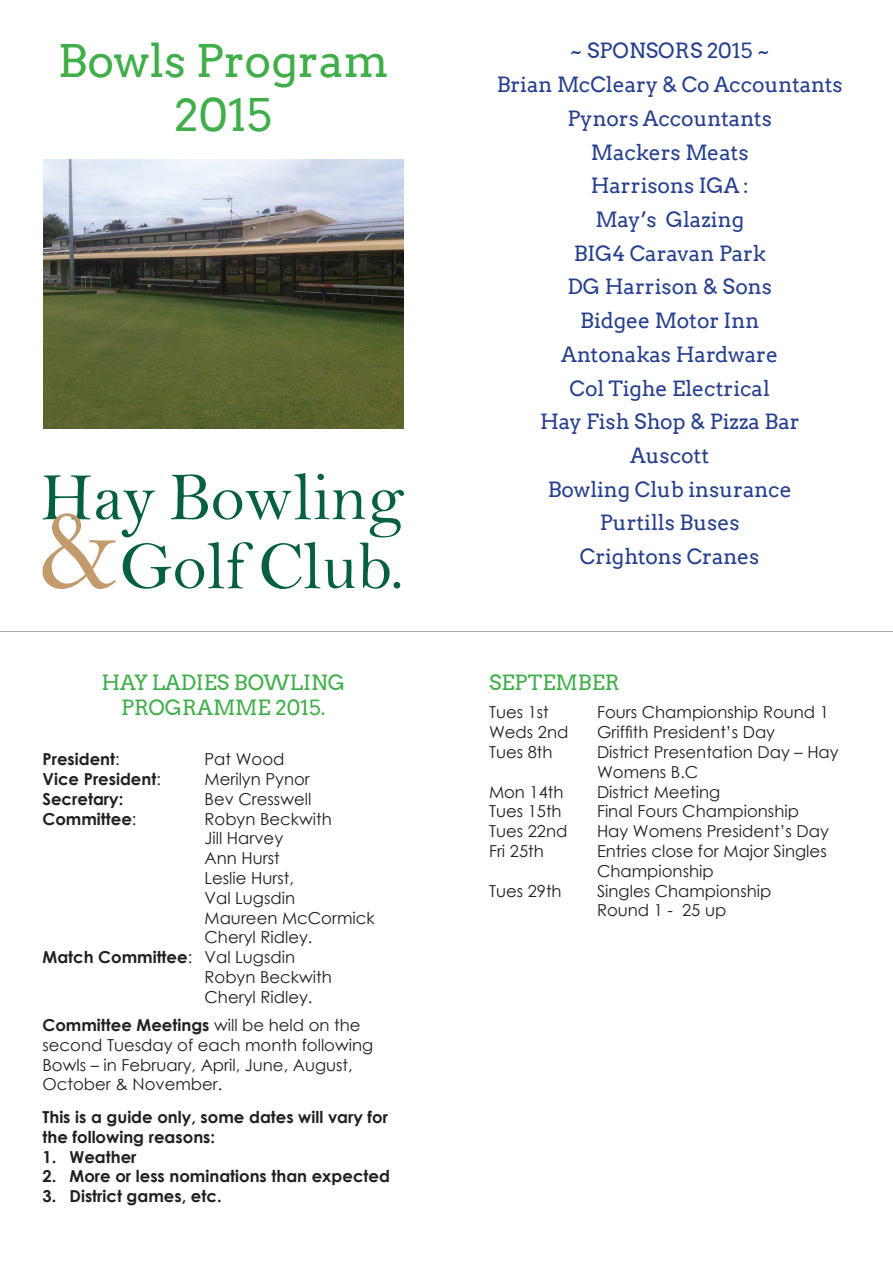
<style>
.page{position:relative;width:893px;height:1263px;background:#fff}
.page>*{position:absolute;margin:0;border:0;box-sizing:border-box;transform-origin:0 0}
.t1{font:45px/54px "Arvo";color:#40ae49;text-align:center}
.t2{font:21px/33.8px "Arvo";color:#253f8e;text-align:center}
.t3{font:21px/25.2px "Arvo";color:#40ae49;text-align:center}
.t4{font:16.5px/19.8px "Century Gothic";color:#231f20}
.t5{font:700 16.5px/19.8px "Century Gothic";color:#231f20}
.s1{font-weight:400}
.s2{font-weight:700}
</style>
<div class="page">
<hr style="left:0;top:631px;width:893px;height:1px;background:#a8a9ad">
<svg style="left:43px;top:473px;width:361px;height:116px"></svg>
<img style="left:43px;top:159px;width:360px;height:269px">
<h1 class="t1" style="left:58px;top:34px;width:332px">Bowls Program<br>2015</h1>
<p class="t2" style="left:497px;top:34px;width:348px">~ SPONSORS 2015 ~<br>Brian McCleary &amp; Co Accountants<br>Pynors Accountants<br>Mackers Meats<br>Harrisons IGA :<br>May’s Glazing<br>BIG4 Caravan Park<br>DG Harrison &amp; Sons<br>Bidgee Motor Inn<br>Antonakas Hardware<br>Col Tighe Electrical<br>Hay Fish Shop &amp; Pizza Bar<br>Auscott<br>Bowling Club insurance<br>Purtills Buses<br>Crightons Cranes</p>
<p class="t3" style="left:101px;top:670px;width:245px">HAY LADIES BOWLING<br>PROGRAMME 2015.</p>
<p class="t5" style="left:43px;top:748px;width:79px">President<span class="s1">:</span></p>
<p class="t4" style="left:205px;top:749px;width:81px">Pat Wood</p>
<p class="t5" style="left:43px;top:768px;width:120px">Vice President<span class="s1">:</span></p>
<p class="t4" style="left:205px;top:769px;width:107px">Merilyn Pynor</p>
<p class="t5" style="left:43px;top:788px;width:82px">Secretary:</p>
<p class="t4" style="left:205px;top:788px;width:108px">Bev Cresswell</p>
<p class="t5" style="left:43px;top:808px;width:95px">Committee<span class="s1">:</span></p>
<p class="t4" style="left:205px;top:808px;width:129px">Robyn Beckwith</p>
<p class="t4" style="left:205px;top:828px;width:80px">Jill Harvey</p>
<p class="t4" style="left:205px;top:848px;width:77px">Ann Hurst</p>
<p class="t4" style="left:205px;top:868px;width:91px">Leslie Hurst,</p>
<p class="t4" style="left:205px;top:887px;width:92px">Val Lugsdin</p>
<p class="t4" style="left:205px;top:907px;width:172px">Maureen McCormick</p>
<p class="t4" style="left:205px;top:927px;width:109px">Cheryl Ridley.</p>
<p class="t5" style="left:43px;top:946px;width:254px">Match Committee<span class="s1">: Val Lugsdin</span></p>
<p class="t4" style="left:205px;top:967px;width:129px">Robyn Beckwith</p>
<p class="t4" style="left:205px;top:986px;width:109px">Cheryl Ridley.</p>
<p class="t4" style="left:43px;top:1015px;width:332px"><span class="s2">Committee Meetings</span> will be held on the second Tuesday of each month following Bowls – in February, April, June, August, October &amp; November.</p>
<p class="t5" style="left:43px;top:1106px;width:347px">This is a guide only, some dates will vary for the following reasons:</p>
<p class="t5" style="left:43px;top:1146px;width:95px">1. Weather</p>
<p class="t5" style="left:43px;top:1166px;width:349px">2. More or less nominations than expected</p>
<p class="t5" style="left:43px;top:1185px;width:181px">3. District games, etc.</p>
<p class="t3" style="left:489px;top:670px;width:132px">SEPTEMBER</p>
<p class="t4" style="left:489px;top:702px;width:61px">Tues 1st</p>
<p class="t4" style="left:597px;top:702px;width:233px">Fours Championship Round 1</p>
<p class="t4" style="left:489px;top:722px;width:81px">Weds 2nd</p>
<p class="t4" style="left:597px;top:722px;width:180px">Griffith President’s Day</p>
<p class="t4" style="left:489px;top:742px;width:65px">Tues 8th</p>
<p class="t4" style="left:597px;top:742px;width:243px">District Presentation Day – Hay<br>Womens B.C</p>
<p class="t4" style="left:489px;top:781px;width:76px">Mon 14th</p>
<p class="t4" style="left:597px;top:781px;width:125px">District Meeting</p>
<p class="t4" style="left:489px;top:801px;width:74px">Tues 15th</p>
<p class="t4" style="left:597px;top:801px;width:203px">Final Fours Championship</p>
<p class="t4" style="left:489px;top:821px;width:80px">Tues 22nd</p>
<p class="t4" style="left:597px;top:821px;width:233px">Hay Womens President’s Day</p>
<p class="t4" style="left:489px;top:841px;width:56px">Fri 25th</p>
<p class="t4" style="left:597px;top:841px;width:231px">Entries close for Major Singles<br>Championship</p>
<p class="t4" style="left:489px;top:880px;width:74px">Tues 29th</p>
<p class="t4" style="left:597px;top:880px;width:176px">Singles Championship<br>Round 1 - 25 up</p>
</div>
